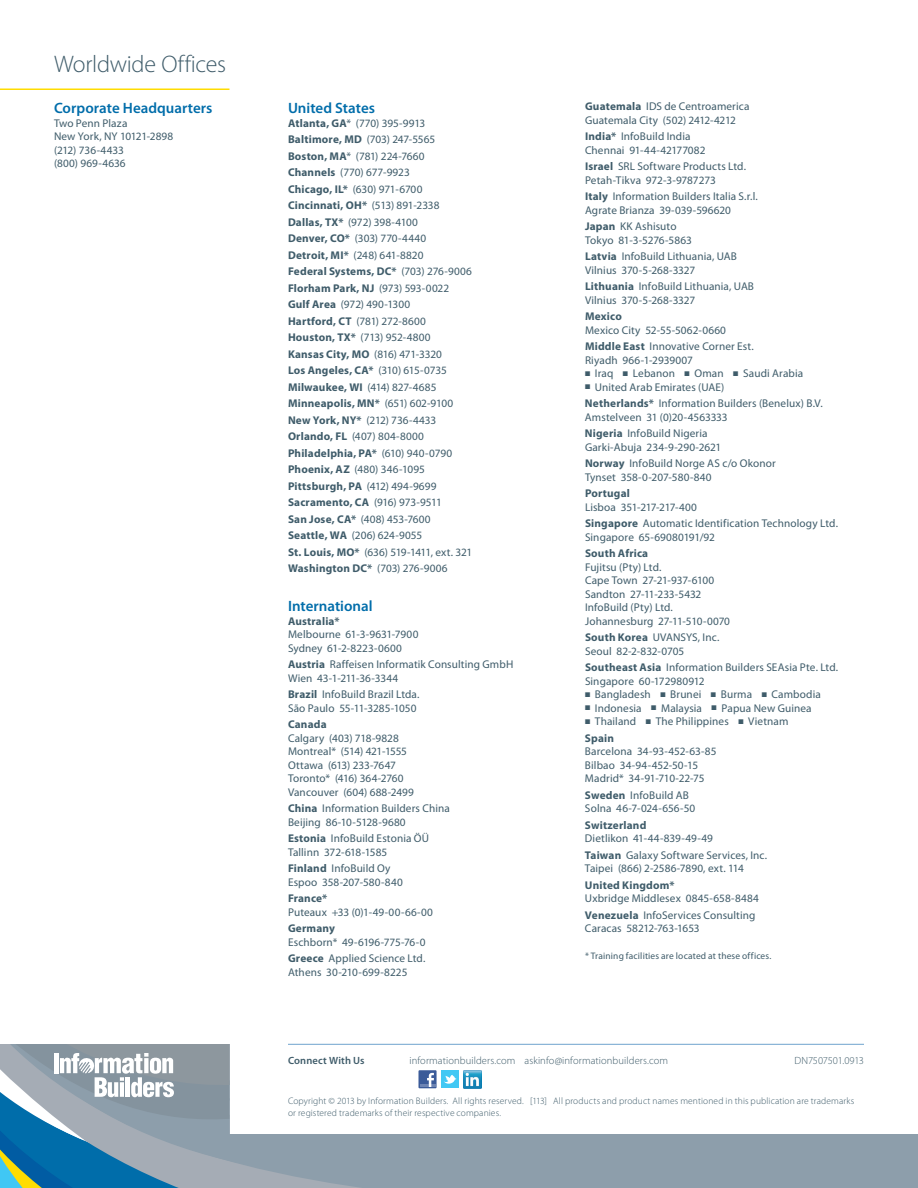
<style>
.page{position:relative;width:918px;height:1188px;background:#fff}
.page>*{position:absolute;margin:0;border:0;box-sizing:border-box;transform-origin:0 0}
.t1{font:300 24px "Myriad Pro";letter-spacing:-.01em;color:#3f5c6a}
.t2{font:600 15px "Myriad Pro";color:#006daa}
.t3{font:11.25px/16.5px "Myriad Pro";letter-spacing:.01em;color:#3f5c6a}
.t4{font:700 11.25px "Myriad Pro";letter-spacing:.015em;color:#3f5c6a}
.t5{font:300 10.5px "Myriad Pro";letter-spacing:.01em;color:#3f5c6a}
.t6{font:300 10.5px "Myriad Pro";letter-spacing:-.02em;color:#3f5c6a}
.t7{font:600 10.5px "Myriad Pro";letter-spacing:.015em;color:#3f5c6a}
.t8{font:300 9.45px/12px "Myriad Pro";letter-spacing:.015em;color:#3f5c6a}
.t9{font:9.45px "Myriad Pro";letter-spacing:.015em;color:#3f5c6a}
.s1{font-weight:700}
</style>
<div class="page">
<svg style="left:0;top:1134px;width:918px;height:54px;background:#889daa"></svg>
<svg style="left:0;top:1044px;width:594px;height:137px"></svg>
<hr style="left:0;top:88px;width:230px;height:2px;background:#ffdc01">
<svg style="left:0;top:1044px;width:174px;height:98px"></svg>
<div style="left:419px;top:1070px;width:17px;height:18px;background:#3b5b99"></div>
<hr style="left:420px;top:1084px;width:15px;height:3px;background:#6d84b3">
<svg style="left:427px;top:1073px;width:7px;height:14px"></svg>
<div style="left:441px;top:1070px;width:18px;height:18px;background:#42c8f4"></div>
<svg style="left:444px;top:1075px;width:12px;height:9px"></svg>
<img style="left:464px;top:1070px;width:18px;height:18px">
<hr style="left:288px;top:1044px;width:576px;height:1px;background:#6ea3cd">
<h1 class="t1" style="left:54px;top:51px;width:173px">Worldwide Offices</h1>
<h2 class="t2" style="left:54px;top:100px;width:160px">Corporate Headquarters</h2>
<p class="t3" style="left:54px;top:116px;width:121px;line-height:13.5px">Two Penn Plaza<br>New York, NY 10121-2898 (212) 736-4433<br>(800) 969-4636</p>
<h2 class="t2" style="left:288px;top:100px;width:89px">United States</h2>
<p class="t3" style="left:288px;top:115px;width:186px"><span class="s1">Atlanta, GA</span>* (770) 395-9913<br><span class="s1">Baltimore, MD</span> (703) 247-5565<br><span class="s1">Boston, MA</span>* (781) 224-7660<br><span class="s1">Channels</span> (770) 677-9923<br><span class="s1">Chicago, IL*</span> (630) 971-6700<br><span class="s1">Cincinnati, OH*</span> (513) 891-2338<br><span class="s1">Dallas, TX*</span> (972) 398-4100<br><span class="s1">Denver, CO*</span> (303) 770-4440<br><span class="s1">Detroit, MI*</span> (248) 641-8820<br><span class="s1">Federal Systems, DC*</span> (703) 276-9006<br><span class="s1">Florham Park, NJ</span> (973) 593-0022<br><span class="s1">Gulf Area</span> (972) 490-1300<br><span class="s1">Hartford, CT</span> (781) 272-8600<br><span class="s1">Houston, TX*</span> (713) 952-4800<br><span class="s1">Kansas City, MO</span> (816) 471-3320<br><span class="s1">Los Angeles, CA*</span> (310) 615-0735<br><span class="s1">Milwaukee, WI</span> (414) 827-4685<br><span class="s1">Minneapolis, MN*</span> (651) 602-9100<br><span class="s1">New York, NY*</span> (212) 736-4433<br><span class="s1">Orlando, FL</span> (407) 804-8000<br><span class="s1">Philadelphia, PA*</span> (610) 940-0790<br><span class="s1">Phoenix, AZ</span> (480) 346-1095<br><span class="s1">Pittsburgh, PA</span> (412) 494-9699<br><span class="s1">Sacramento, CA</span> (916) 973-9511<br><span class="s1">San Jose, CA*</span> (408) 453-7600<br><span class="s1">Seattle, WA</span> (206) 624-9055<br><span class="s1">St. Louis, MO*</span> (636) 519-1411, ext. 321<br><span class="s1">Washington DC*</span> (703) 276-9006</p>
<h2 class="t2" style="left:288px;top:598px;width:86px">International</h2>
<p class="t4" style="left:288px;top:615px;width:53px">Australia*</p>
<p class="t3" style="left:288px;top:628px;width:132px;line-height:13.5px">Melbourne 61-3-9631-7900<br>Sydney 61-2-8223-0600</p>
<p class="t3" style="left:288px;top:658px;width:227px;line-height:13.5px"><span class="s1">Austria</span> Raffeisen Informatik Consulting GmbH<br>Wien 43-1-211-36-3344</p>
<p class="t3" style="left:288px;top:688px;width:133px;line-height:13.5px"><span class="s1">Brazil</span> InfoBuild Brazil Ltda.<br>São Paulo 55-11-3285-1050</p>
<p class="t4" style="left:288px;top:718px;width:40px">Canada</p>
<p class="t3" style="left:288px;top:731px;width:127px;line-height:13.5px">Calgary (403) 718-9828<br>Montreal* (514) 421-1555<br>Ottawa (613) 233-7647<br>Toronto* (416) 364-2760<br>Vancouver (604) 688-2499</p>
<p class="t3" style="left:288px;top:802px;width:163px;line-height:13.5px"><span class="s1">China</span> Information Builders China<br>Beijing 86-10-5128-9680</p>
<p class="t3" style="left:288px;top:832px;width:143px;line-height:13.5px"><span class="s1">Estonia</span> InfoBuild Estonia ÖÜ<br>Tallinn 372-618-1585</p>
<p class="t3" style="left:288px;top:862px;width:116px;line-height:13.5px"><span class="s1">Finland</span> InfoBuild Oy<br>Espoo 358-207-580-840</p>
<p class="t4" style="left:288px;top:892px;width:41px">France*</p>
<p class="t3" style="left:288px;top:904px;width:147px">Puteaux +33 (0)1-49-00-66-00</p>
<p class="t4" style="left:288px;top:922px;width:48px">Germany</p>
<p class="t3" style="left:288px;top:934px;width:139px">Eschborn* 49-6196-775-76-0<br><span class="s1">Greece</span> Applied Science Ltd.</p>
<p class="t3" style="left:288px;top:964px;width:121px">Athens 30-210-699-8225</p>
<p class="t3" style="left:585px;top:100px;width:166px;line-height:13.5px"><span class="s1">Guatemala</span> IDS de Centroamerica<br>Guatemala City (502) 2412-4212</p>
<p class="t3" style="left:585px;top:130px;width:122px;line-height:13.5px"><span class="s1">India*</span> InfoBuild India<br>Chennai 91-44-42177082</p>
<p class="t3" style="left:585px;top:160px;width:163px;line-height:13.5px"><span class="s1">Israel</span> SRL Software Products Ltd.<br>Petah-Tikva 972-3-9787273</p>
<p class="t3" style="left:585px;top:190px;width:174px;line-height:13.5px"><span class="s1">Italy</span> Information Builders Italia S.r.l.<br>Agrate Brianza 39-039-596620</p>
<p class="t3" style="left:585px;top:220px;width:108px;line-height:13.5px"><span class="s1">Japan</span> KK Ashisuto<br>Tokyo 81-3-5276-5863</p>
<p class="t3" style="left:585px;top:250px;width:153px;line-height:13.5px"><span class="s1">Latvia</span> InfoBuild Lithuania, UAB<br>Vilnius 370-5-268-3327</p>
<p class="t3" style="left:585px;top:280px;width:171px;line-height:13.5px"><span class="s1">Lithuania</span> InfoBuild Lithuania, UAB<br>Vilnius 370-5-268-3327</p>
<p class="t4" style="left:585px;top:310px;width:38px">Mexico</p>
<p class="t3" style="left:585px;top:322px;width:170px">Mexico City 52-55-5062-0660<br><span class="s1">Middle East</span> Innovative Corner Est.</p>
<p class="t3" style="left:585px;top:352px;width:109px">Riyadh 966-1-2939007</p>
<p class="t3" style="left:585px;top:366px;width:220px">■ Iraq ■ Lebanon ■ Oman ■ Saudi Arabia</p>
<p class="t3" style="left:585px;top:379px;width:239px">■ United Arab Emirates (UAE)<br><span class="s1">Netherlands*</span> Information Builders (Benelux) B.V.</p>
<p class="t3" style="left:585px;top:409px;width:144px">Amstelveen 31 (0)20-4563333<br><span class="s1">Nigeria</span> InfoBuild Nigeria</p>
<p class="t3" style="left:585px;top:439px;width:192px">Garki-Abuja 234-9-290-2621<br><span class="s1">Norway</span> InfoBuild Norge AS c/o Okonor</p>
<p class="t3" style="left:585px;top:469px;width:128px">Tynset 358-0-207-580-840</p>
<p class="t4" style="left:585px;top:487px;width:46px">Portugal</p>
<p class="t3" style="left:585px;top:499px;width:255px">Lisboa 351-217-217-400<br><span class="s1">Singapore</span> Automatic Identification Technology Ltd.</p>
<p class="t3" style="left:585px;top:529px;width:131px">Singapore 65-69080191/92</p>
<p class="t4" style="left:585px;top:547px;width:65px">South Africa</p>
<p class="t3" style="left:585px;top:561px;width:147px;line-height:13.5px">Fujitsu (Pty) Ltd.<br>Cape Town 27-21-937-6100<br>Sandton 27-11-233-5432<br>InfoBuild (Pty) Ltd.<br>Johannesburg 27-11-510-0070</p>
<p class="t3" style="left:585px;top:631px;width:136px;line-height:13.5px"><span class="s1">South Korea</span> UVANSYS, Inc.<br>Seoul 82-2-832-0705</p>
<p class="t3" style="left:585px;top:661px;width:255px;line-height:13.5px"><span class="s1">Southeast Asia</span> Information Builders SEAsia Pte. Ltd.<br>Singapore 60-172980912</p>
<p class="t3" style="left:585px;top:687px;width:237px">■ Bangladesh ■ Brunei ■ Burma ■ Cambodia</p>
<p class="t3" style="left:585px;top:700px;width:228px">■ Indonesia ■ Malaysia ■ Papua New Guinea</p>
<p class="t3" style="left:585px;top:714px;width:205px">■ Thailand ■ The Philippines ■ Vietnam<br><span class="s1">Spain</span></p>
<p class="t3" style="left:585px;top:745px;width:133px;line-height:13.5px">Barcelona 34-93-452-63-85<br>Bilbao 34-94-452-50-15<br>Madrid* 34-91-710-22-75</p>
<p class="t3" style="left:585px;top:789px;width:112px;line-height:13.5px"><span class="s1">Sweden</span> InfoBuild AB<br>Solna 46-7-024-656-50</p>
<p class="t4" style="left:585px;top:819px;width:63px">Switzerland</p>
<p class="t3" style="left:585px;top:831px;width:184px">Dietlikon 41-44-839-49-49<br><span class="s1">Taiwan</span> Galaxy Software Services, Inc.</p>
<p class="t3" style="left:585px;top:861px;width:160px">Taipei (866) 2-2586-7890, ext. 114</p>
<p class="t4" style="left:585px;top:879px;width:91px">United Kingdom*</p>
<p class="t3" style="left:585px;top:891px;width:176px">Uxbridge Middlesex 0845-658-8484<br><span class="s1">Venezuela</span> InfoServices Consulting</p>
<p class="t3" style="left:585px;top:921px;width:116px">Caracas 58212-763-1653</p>
<p class="t9" style="left:585px;top:951px;width:188px">* Training facilities are located at these offices.</p>
<p class="t7" style="left:288px;top:1055px;width:78px">Connect With Us</p>
<p class="t5" style="left:409px;top:1055px;width:260px">informationbuilders.com askinfo@informationbuilders.com</p>
<p class="t6" style="left:795px;top:1055px;width:71px">DN7507501.0913</p>
<p class="t8" style="left:288px;top:1095px;width:568px">Copyright © 2013 by Information Builders. All rights reserved. [113] All products and product names mentioned in this publication are trademarks or registered trademarks of their respective companies.</p>
</div>
